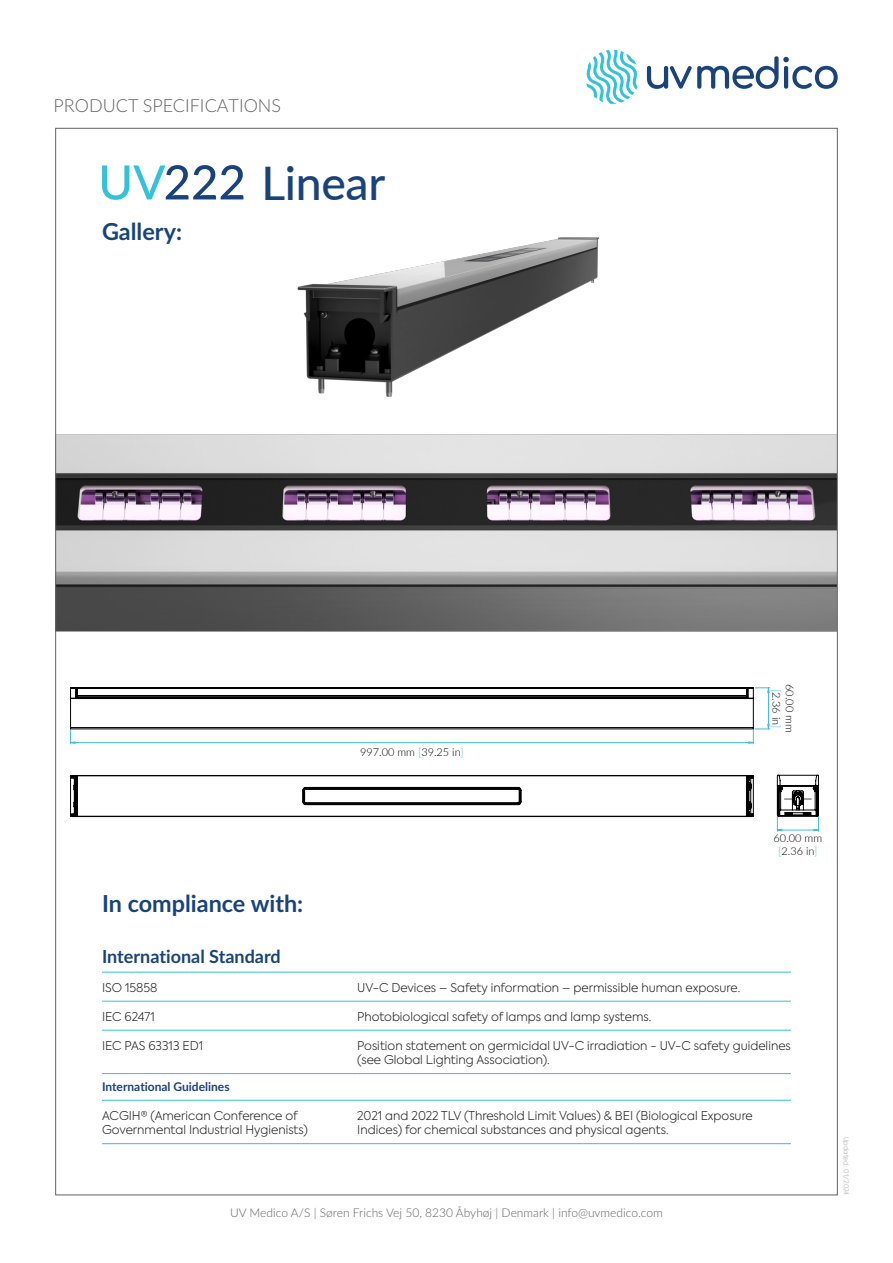
<style>
.page{position:relative;width:893px;height:1263px;background:#fff}
.page>*{position:absolute;margin:0;border:0;box-sizing:border-box;transform-origin:0 0}
.t1{font:500 46.35px "Lato";letter-spacing:-.005em;color:#1a437c}
.Headling_Level_1_Data_Sheet{font:700 23.4px "Lato";color:#1a437c}
.t2{font:300 18px "Lato";color:#636366}
.Heading_Level_2{font:700 18px "Lato";color:#1a437c}
.Body{font:300 12px/14.4px "Axiforma";color:#231f20}
.t3{font:300 12px "Lato";color:#636366}
.Heading_Level_2-2{font:700 12px "Lato";color:#1a437c}
.t4{font:300 10.95px/13.2px "Lato";color:#000;text-align:center}
.t5{font:300 6.75px "Axiforma";color:#adaeb2}
.s1{color:#42bddb}
</style>
<div class="page">
<img style="left:243px;top:195px;width:357px;height:202px">
<img style="left:57px;top:434px;width:779px;height:198px">
<svg style="left:70px;top:775px;width:684px;height:42px"></svg>
<svg style="left:70px;top:687px;width:700px;height:57px"></svg>
<svg style="left:777px;top:775px;width:42px;height:56px"></svg>
<svg style="left:586px;top:50px;width:52px;height:54px"></svg>
<svg style="left:647px;top:56px;width:191px;height:33px"></svg>
<svg style="left:102px;top:165px;width:141px;height:35px"></svg>
<hr style="left:102px;top:972px;width:255px;height:1px;background:#34c1db">
<hr style="left:357px;top:972px;width:434px;height:1px;background:#34c1db">
<hr style="left:102px;top:1001px;width:255px;height:1px;background:#34c1db">
<hr style="left:357px;top:1001px;width:434px;height:1px;background:#34c1db">
<hr style="left:102px;top:1030px;width:255px;height:1px;background:#34c1db">
<hr style="left:357px;top:1030px;width:434px;height:1px;background:#34c1db">
<hr style="left:102px;top:1073px;width:255px;height:1px;background:#34c1db">
<hr style="left:357px;top:1073px;width:434px;height:1px;background:#34c1db">
<hr style="left:102px;top:1100px;width:255px;height:1px;background:#34c1db">
<hr style="left:357px;top:1100px;width:434px;height:1px;background:#34c1db">
<hr style="left:102px;top:1143px;width:255px;height:1px;background:#34c1db">
<hr style="left:357px;top:1143px;width:434px;height:1px;background:#34c1db">
<h3 class="t2" style="left:54px;top:93px;width:229px">PRODUCT SPECIFICATIONS</h3>
<p class="Headling_Level_1_Data_Sheet" style="left:102px;top:214px;width:82px">Gallery:</p>
<h1 class="t1" style="left:261px;top:149px;width:125px">Linear</h1>
<p class="t4" style="left:360px;top:745px;width:105px">997.00 mm <span class="s1">[</span>39.25 in<span class="s1">]</span></p>
<p class="t4" style="left:797px;top:684px;width:50px;rotate:90deg">60.00 mm <span class="s1">[</span>2.36 in<span class="s1">]</span></p>
<p class="Headling_Level_1_Data_Sheet" style="left:102px;top:886px;width:203px">In compliance with:</p>
<p class="t4" style="left:774px;top:831px;width:50px">60.00 mm <span class="s1">[</span>2.36 in<span class="s1">]</span></p>
<p class="Heading_Level_2" style="left:102px;top:943px;width:180px">International Standard</p>
<p class="Body" style="left:102px;top:980px;width:57px">ISO 15858</p>
<p class="Body" style="left:357px;top:980px;width:385px">UV-C Devices – Safety information – permissible human exposure.</p>
<p class="Body" style="left:102px;top:1009px;width:54px">IEC 62471</p>
<p class="Body" style="left:357px;top:1009px;width:296px">Photobiological safety of lamps and lamp systems.</p>
<p class="Body" style="left:102px;top:1038px;width:103px">IEC PAS 63313 ED1</p>
<p class="Body" style="left:357px;top:1038px;width:435px">Position statement on germicidal UV-C irradiation - UV-C safety guidelines (see Global Lighting Association).</p>
<p class="Heading_Level_2-2" style="left:102px;top:1078px;width:129px">International Guidelines</p>
<p class="Body" style="left:102px;top:1108px;width:208px">ACGIH® (American Conference of<br>Governmental Industrial Hygienists)</p>
<p class="Body" style="left:357px;top:1108px;width:397px">2021 and 2022 TLV (Threshold Limit Values) &amp; BEI (Biological Exposure</p>
<p class="Body" style="left:357px;top:1123px;width:313px">Indices) for chemical substances and physical agents.</p>
<p class="t3" style="left:230px;top:1205px;width:434px">UV Medico A/S | Søren Frichs Vej 50, 8230 Åbyhøj | Denmark | info@uvmedico.com</p>
<p class="t5" style="left:850px;top:1136px;width:60px;rotate:90deg">Updated: 01/2024</p>
</div>
